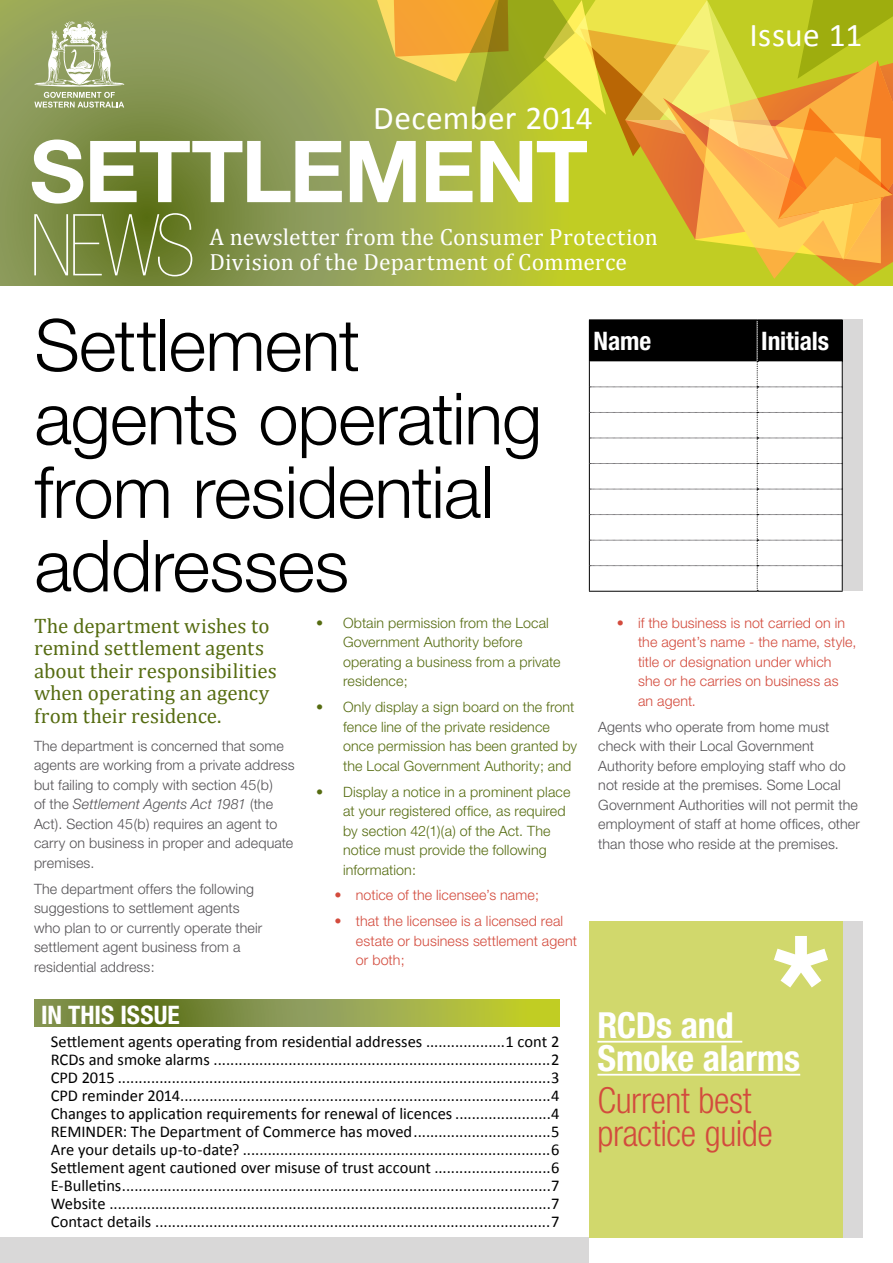
<style>
.page{position:relative;width:893px;height:1263px;background:#fff}
.page>*{position:absolute;margin:0;border:0;box-sizing:border-box;transform-origin:0 0}
.t1{font:700 85.65px/73.2px "Helvetica Neue LT Std";letter-spacing:-.015em;color:#fff}
.SN_Main_heading{font:300 72px/73.5px "Helvetica Neue LT Std";letter-spacing:-.01em;color:#000}
.SN_Body_text{font:300 condensed 36px/33px "Helvetica Neue LT Std";letter-spacing:-.01em;color:#d34b3d}
.t2{font:700 condensed 36px/33px "Helvetica Neue LT Std";letter-spacing:-.01em;color:#fff}
.t3{font:33.45px "Calibri";letter-spacing:.01em;color:#fff}
.t4{font:700 condensed 25.5px "Helvetica Neue LT Std";letter-spacing:-.005em;color:#fff}
.t5{font:23.55px/24.9px "Cambria";letter-spacing:.01em;color:#fff}
.SN_Intro_para{font:21px/22.5px "Cambria Math";color:#566c11}
.t6{font:16.5px "Calibri";color:#000}
._4__body_text{font:300 14.25px/19.5px "Helvetica Neue";letter-spacing:.01em;color:#545255}
.t7{font:300 14.25px/19.5px "Helvetica Neue";letter-spacing:.01em;color:#566c11}
.t8{font:300 14.25px/19.5px "Helvetica Neue";letter-spacing:.01em;color:#d34b3d}
.s1{font-weight:200;font-stretch:condensed}
.s2{font-style:italic}
</style>
<div class="page">
<svg style="left:34px;top:999px;width:525px;height:28px;background:#8e9e3f"></svg>
<svg style="left:0;top:0;width:653px;height:286px;background:#86964d"></svg>
<div style="left:653px;top:279px;width:240px;height:7px;background:#c1cd23"></div>
<div style="left:843px;top:319px;width:19px;height:272px;background:#d9d8d8"></div>
<svg style="left:34px;top:21px;width:90px;height:87px;background:#adb788"></svg>
<svg style="left:366px;top:0;width:527px;height:279px;background:#ceba3a"></svg>
<hr style="left:589px;top:319px;width:168px;height:1px;background:#000">
<hr style="left:757px;top:319px;width:86px;height:1px;background:#000">
<hr style="left:589px;top:591px;width:168px;height:1px;background:#000">
<hr style="left:757px;top:591px;width:86px;height:1px;background:#000">
<svg style="left:589px;top:320px;width:254px;height:271px"></svg>
<div style="left:589px;top:921px;width:254px;height:316px;background:#d1d86c"></div>
<hr style="left:597px;top:1041px;width:145px;height:1px;background:#fff">
<hr style="left:597px;top:1074px;width:203px;height:1px;background:#fff">
<div style="left:843px;top:921px;width:19px;height:316px;background:#d9d8d8"></div>
<div style="left:0;top:1237px;width:589px;height:26px;background:#d9d8d8"></div>
<svg style="left:774px;top:936px;width:54px;height:51px"></svg>
<p class="t3" style="left:373px;top:96px;width:221px">December 2014</p>
<p class="t1" style="left:30px;top:133px;width:560px">SETTLEMENT<br><span class="s1">NEWS</span></p>
<p class="t5" style="left:209px;top:225px;width:450px">A newsletter from the Consumer Protection<br>Division of the Department of Commerce</p>
<p class="t3" style="left:749px;top:14px;width:114px">Issue 11</p>
<p class="SN_Main_heading" style="left:34px;top:307px;width:509px">Settlement agents operating from residential addresses</p>
<p class="SN_Intro_para" style="left:34px;top:614px;width:244px">The department wishes to remind settlement agents about their responsibilities when operating an agency from their residence.</p>
<p class="_4__body_text" style="left:34px;top:736px;width:262px">The department is concerned that some agents are working from a private address but failing to comply with section 45(b)<br>of the <span class="s2">Settlement Agents Act 1981</span> (the Act). Section 45(b) requires an agent to carry on business in proper and adequate premises.</p>
<p class="_4__body_text" style="left:34px;top:879px;width:230px">The department offers the following suggestions to settlement agents who plan to or currently operate their settlement agent business from a residential address:</p>
<p class="t7" style="left:343px;top:613px;width:219px;text-indent:-27px">• Obtain permission from the Local<br>Government Authority before operating a business from a private residence;</p>
<p class="t7" style="left:343px;top:697px;width:235px;text-indent:-27px">• Only display a sign board on the front fence line of the private residence once permission has been granted by the Local Government Authority; and</p>
<p class="t7" style="left:343px;top:781px;width:229px;text-indent:-27px">• Display a notice in a prominent place at your registered office, as required by section 42(1)(a) of the Act. The notice must provide the following information:</p>
<p class="t8" style="left:335px;top:885px;width:206px">• notice of the licensee’s name;</p>
<p class="t8" style="left:356px;top:911px;width:223px;text-indent:-21px">• that the licensee is a licensed real estate or business settlement agent or both;</p>
<p class="t4" style="left:41px;top:999px;width:140px">IN THIS ISSUE</p>
<p class="t6" style="left:51px;top:1031px;width:510px">Settlement agents operating from residential addresses ...................1 cont 2</p>
<p class="t6" style="left:51px;top:1049px;width:510px">RCDs and smoke alarms .................................................................................2</p>
<p class="t6" style="left:51px;top:1067px;width:510px">CPD 2015 ........................................................................................................3</p>
<p class="t6" style="left:51px;top:1085px;width:510px">CPD reminder 2014.........................................................................................4</p>
<p class="t6" style="left:51px;top:1103px;width:510px">Changes to application requirements for renewal of licences .......................4</p>
<p class="t6" style="left:51px;top:1121px;width:510px">REMINDER: The Department of Commerce has moved.................................5</p>
<p class="t6" style="left:51px;top:1139px;width:510px">Are your details up-to-date? ..........................................................................6</p>
<p class="t6" style="left:51px;top:1157px;width:510px">Settlement agent cautioned over misuse of trust account ............................6</p>
<p class="t6" style="left:51px;top:1175px;width:510px">E-Bulletins.......................................................................................................7</p>
<p class="t6" style="left:51px;top:1193px;width:510px">Website ..........................................................................................................7</p>
<p class="t6" style="left:51px;top:1211px;width:510px">Contact details ...............................................................................................7</p>
<h3 class="t4" style="left:593px;top:325px;width:59px">Name</h3>
<h3 class="t4" style="left:761px;top:325px;width:69px">Initials</h3>
<p class="t8" style="left:638px;top:613px;width:220px;text-indent:-21px">• if the business is not carried on in the agent’s name - the name, style, title or designation under which she or he carries on business as an agent.</p>
<p class="_4__body_text" style="left:598px;top:716px;width:263px">Agents who operate from home must check with their Local Government Authority before employing staff who do not reside at the premises. Some Local Government Authorities will not permit the employment of staff at home offices, other than those who reside at the premises.</p>
<p class="t2" style="left:597px;top:1008px;width:204px">RCDs and<br>Smoke alarms</p>
<p class="SN_Body_text" style="left:597px;top:1083px;width:177px">Current best practice guide</p>
</div>
